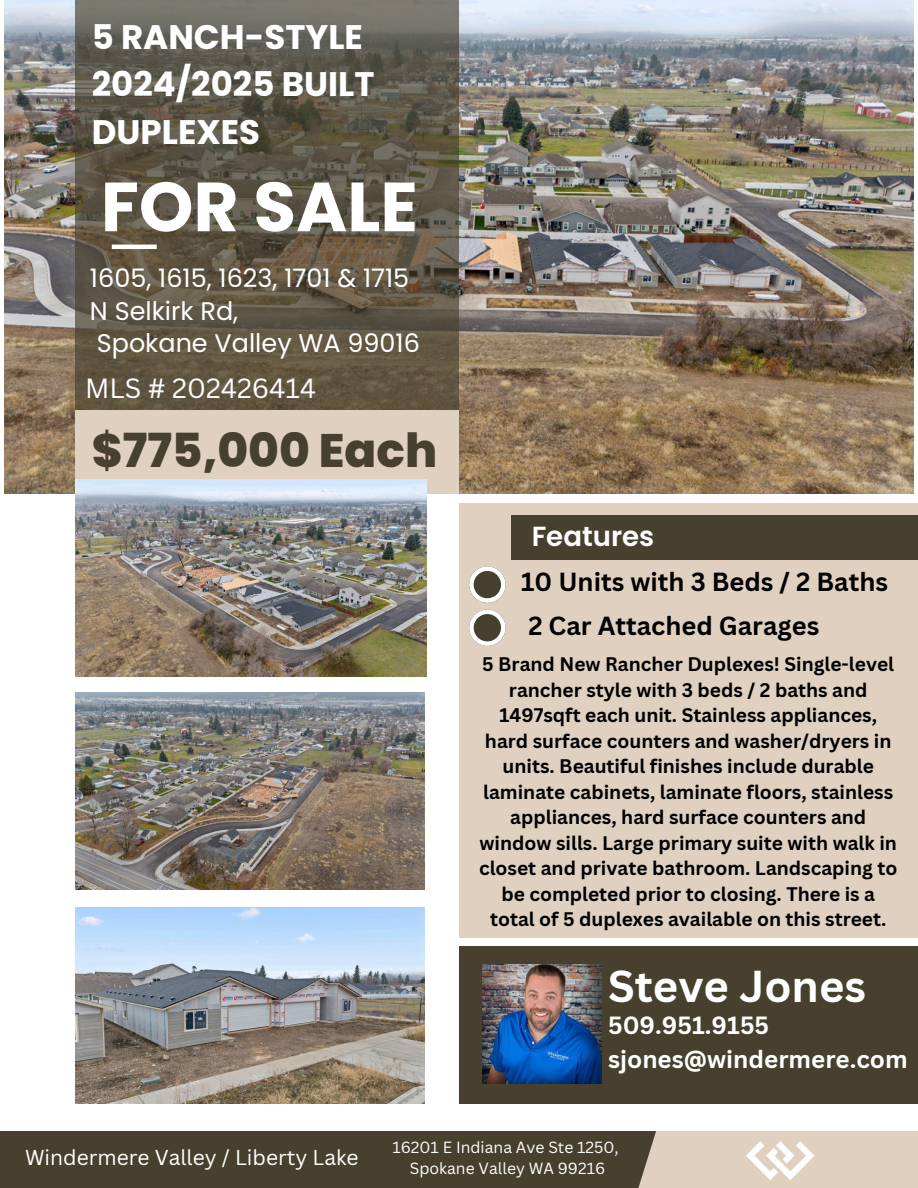
<style>
.page{position:relative;width:918px;height:1188px;background:#fff}
.page>*{position:absolute;margin:0;border:0;box-sizing:border-box;transform-origin:0 0}
.t1{font:700 69.45px "Poppins";color:#fff}
.t2{font:800 46.95px "Poppins";color:#47402e}
.t3{font:700 43.5px "Canva Sans";color:#fff}
.t4{font:700 34.05px/47.2px "Poppins";color:#fff}
.t5{font:600 27.6px "Poppins";color:#fff}
.t6{font:27px "Canva Sans";color:#fff}
.t7{font:25.5px/32.7px "Poppins";color:#fff}
.t8{font:700 25.5px "Canva Sans";color:#000}
.t9{font:700 24.3px "Canva Sans";color:#fff}
.t10{font:21px "Canva Sans";color:#fff}
.t11{font:700 19.2px/25.5px "Canva Sans";color:#000;text-align:center}
.t12{font:15.75px "Canva Sans";color:#fff}
</style>
<div class="page">
<img style="left:5px;top:0;width:909px;height:493px">
<img style="left:76px;top:692px;width:348px;height:197px">
<img style="left:76px;top:907px;width:348px;height:197px">
<svg style="left:76px;top:0;width:383px;height:410px"></svg>
<div style="left:459px;top:503px;width:459px;height:434px;background:#dfd0bf"></div>
<div style="left:0;top:1131px;width:661px;height:57px;background:#47402e"></div>
<div style="left:638px;top:1131px;width:280px;height:57px;background:#dfd0bf"></div>
<div style="left:76px;top:410px;width:383px;height:84px;background:#dfd0bf"></div>
<div style="left:459px;top:947px;width:459px;height:157px;background:#47402e"></div>
<div style="left:511px;top:515px;width:407px;height:45px;background:#47402e"></div>
<svg style="left:469px;top:566px;width:37px;height:37px"></svg>
<svg style="left:469px;top:566px;width:36px;height:36px"></svg>
<hr style="left:112px;top:245px;width:45px;height:4px;background:#fff">
<img style="left:482px;top:965px;width:120px;height:119px">
<img style="left:731px;top:1131px;width:100px;height:57px">
<img style="left:76px;top:480px;width:351px;height:196px">
<div style="left:469px;top:610px;width:37px;height:36px;background:#c7c1b6;border-radius:50%"></div>
<svg style="left:469px;top:610px;width:36px;height:36px"></svg>
<h1 class="t4" style="left:92px;top:14px;width:284px">5 RANCH-STYLE<br>2024/2025 BUILT<br>DUPLEXES</h1>
<p class="t1" style="left:101px;top:158px;width:319px">FOR SALE</p>
<p class="t7" style="left:90px;top:262px;width:331px">1605, 1615, 1623, 1701 &amp; 1715<br>N Selkirk Rd,<br>Spokane Valley WA 99016</p>
<h4 class="t6" style="left:85px;top:369px;width:233px">MLS # 202426414</h4>
<h6 class="t2" style="left:92px;top:418px;width:347px">$775,000 Each</h6>
<h3 class="t5" style="left:532px;top:517px;width:124px">Features</h3>
<p class="t8" style="left:521px;top:564px;width:369px">10 Units with 3 Beds / 2 Baths</p>
<p class="t8" style="left:528px;top:608px;width:292px">2 Car Attached Garages</p>
<p class="t11" style="left:479px;top:651px;width:420px">5 Brand New Rancher Duplexes! Single-level rancher style with 3 beds / 2 baths and 1497sqft each unit. Stainless appliances, hard surface counters and washer/dryers in units. Beautiful finishes include durable laminate cabinets, laminate floors, stainless appliances, hard surface counters and window sills. Large primary suite with walk in closet and private bathroom. Landscaping to be completed prior to closing. There is a total of 5 duplexes available on this street.</p>
<h2 class="t3" style="left:608px;top:955px;width:259px">Steve Jones</h2>
<p class="t9" style="left:608px;top:1008px;width:163px">509.951.9155</p>
<h5 class="t9" style="left:608px;top:1042px;width:301px">sjones@windermere.com</h5>
<h5 class="t10" style="left:25px;top:1143px;width:335px">Windermere Valley / Liberty Lake</h5>
<h5 class="t12" style="left:392px;top:1136px;width:228px">16201 E Indiana Ave Ste 1250,</h5>
<p class="t12" style="left:410px;top:1158px;width:197px">Spokane Valley WA 99216</p>
</div>
